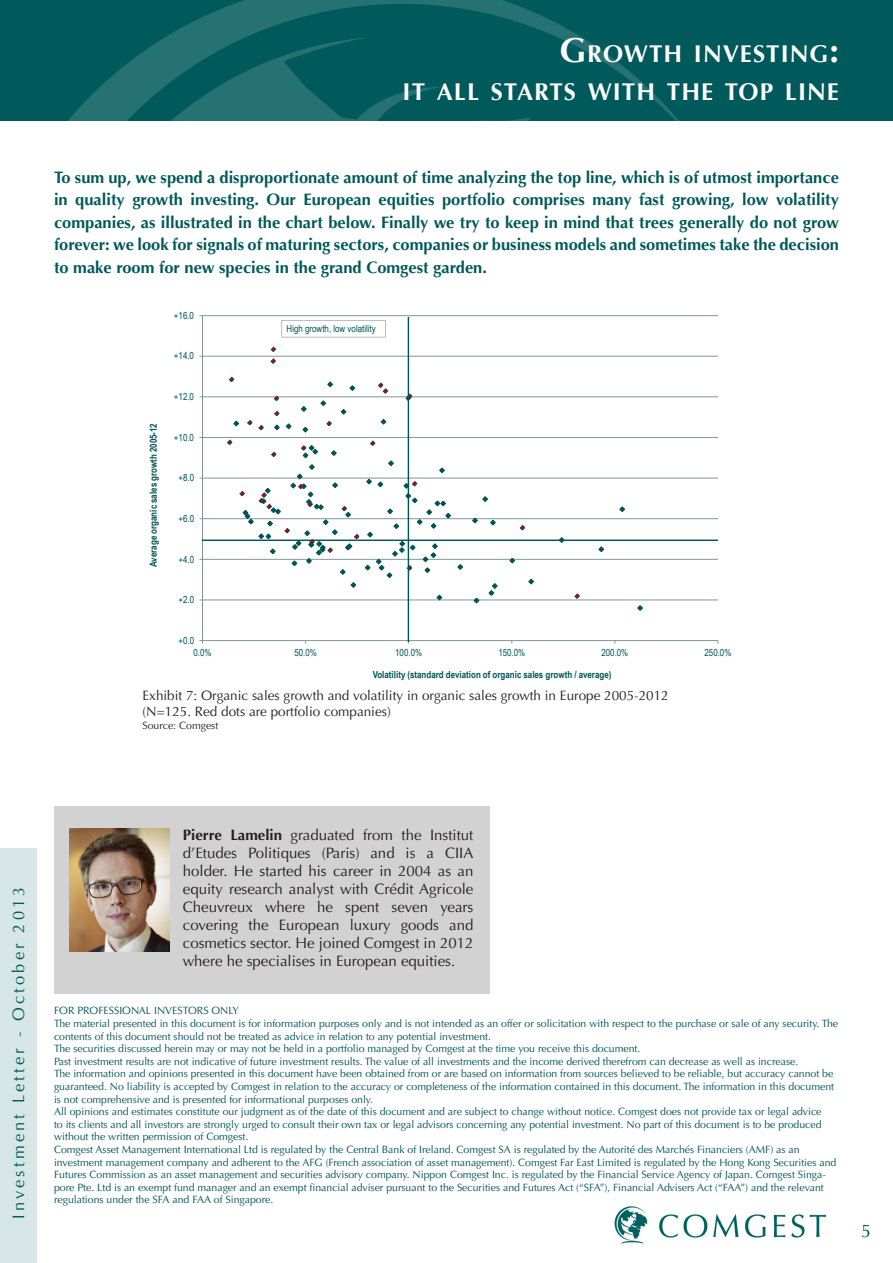
<style>
.page{position:relative;width:893px;height:1263px;background:#fff}
.page>*{position:absolute;margin:0;border:0;box-sizing:border-box;transform-origin:0 0}
.t1{font:700 24.15px "Optima LT";letter-spacing:.045em;color:#fff}
.t2{font:18px "Optima LT";color:#005057}
.t3{font:700 16.5px/22.5px "Optima LT";color:#00595a;text-align:justify}
.t4{font:16.5px "Optima LT";letter-spacing:.19em;color:#00595a}
.t5{font:15px/18px "Optima LT";color:#231f20;text-align:justify}
.t6{font:13.5px "Optima LT";color:#231f20}
.t7{font:10.5px/12.6px "Optima LT";color:#005057}
.t8{font:10.5px "Optima LT";color:#231f20}
.t9{font:9.75px "Arial Narrow";letter-spacing:-.005em;color:#005355}
.t10{font:700 9.75px "Arial Narrow";color:#005355}
.s1{font-size:34.5px}
.s2{font-weight:700}
</style>
<div class="page">
<div style="left:0;top:0;width:893px;height:121px;background:#00595a"></div>
<svg style="left:68px;top:0;width:611px;height:121px"></svg>
<div style="left:0;top:848px;width:37px;height:415px;background:#d7e6e7"></div>
<img style="left:614px;top:1206px;width:213px;height:38px">
<hr style="left:202px;top:600px;width:516px;height:1px;background:#859596">
<hr style="left:202px;top:559px;width:516px;height:1px;background:#859596">
<hr style="left:202px;top:518px;width:516px;height:1px;background:#859596">
<hr style="left:202px;top:478px;width:516px;height:1px;background:#859596">
<hr style="left:202px;top:437px;width:516px;height:1px;background:#859596">
<hr style="left:202px;top:397px;width:516px;height:1px;background:#859596">
<hr style="left:202px;top:356px;width:516px;height:1px;background:#859596">
<hr style="left:202px;top:315px;width:516px;height:1px;background:#859596">
<hr style="left:202px;top:316px;width:1px;height:324px;background:#859596">
<hr style="left:202px;top:640px;width:516px;height:1px;background:#859596">
<svg style="left:233px;top:420px;width:6px;height:7px"></svg>
<svg style="left:619px;top:506px;width:6px;height:6px"></svg>
<svg style="left:340px;top:409px;width:7px;height:6px"></svg>
<svg style="left:473px;top:597px;width:7px;height:7px"></svg>
<svg style="left:559px;top:537px;width:5px;height:6px"></svg>
<svg style="left:472px;top:517px;width:6px;height:7px"></svg>
<svg style="left:637px;top:605px;width:6px;height:6px"></svg>
<svg style="left:509px;top:557px;width:6px;height:7px"></svg>
<svg style="left:302px;top:426px;width:6px;height:7px"></svg>
<svg style="left:301px;top:406px;width:6px;height:6px"></svg>
<svg style="left:436px;top:594px;width:7px;height:7px"></svg>
<svg style="left:286px;top:423px;width:6px;height:6px"></svg>
<svg style="left:598px;top:546px;width:6px;height:6px"></svg>
<svg style="left:482px;top:496px;width:6px;height:6px"></svg>
<svg style="left:274px;top:424px;width:6px;height:6px"></svg>
<svg style="left:349px;top:385px;width:6px;height:6px"></svg>
<svg style="left:327px;top:381px;width:6px;height:6px"></svg>
<svg style="left:457px;top:564px;width:6px;height:6px"></svg>
<svg style="left:488px;top:583px;width:10px;height:13px"></svg>
<svg style="left:490px;top:519px;width:6px;height:7px"></svg>
<svg style="left:320px;top:400px;width:6px;height:6px"></svg>
<svg style="left:380px;top:419px;width:7px;height:6px"></svg>
<svg style="left:528px;top:578px;width:6px;height:7px"></svg>
<svg style="left:519px;top:525px;width:6px;height:6px"></svg>
<svg style="left:227px;top:439px;width:6px;height:6px"></svg>
<svg style="left:273px;top:395px;width:7px;height:6px"></svg>
<svg style="left:274px;top:410px;width:6px;height:6px"></svg>
<svg style="left:270px;top:346px;width:6px;height:6px"></svg>
<svg style="left:270px;top:358px;width:6px;height:6px"></svg>
<svg style="left:228px;top:376px;width:7px;height:6px"></svg>
<svg style="left:247px;top:420px;width:17px;height:11px"></svg>
<svg style="left:405px;top:393px;width:8px;height:8px"></svg>
<svg style="left:377px;top:382px;width:11px;height:12px"></svg>
<svg style="left:574px;top:593px;width:6px;height:6px"></svg>
<svg style="left:326px;top:420px;width:6px;height:7px"></svg>
<svg style="left:239px;top:440px;width:212px;height:148px"></svg>
<hr style="left:408px;top:317px;width:1px;height:325px;background:#005355">
<hr style="left:202px;top:539px;width:516px;height:2px;background:#005355">
<div style="left:281px;top:320px;width:105px;height:17px;background:#fff;border:1px solid #bcbcbc"></div>
<div style="left:54px;top:807px;width:436px;height:187px;background:#d2d2d2"></div>
<img style="left:69px;top:829px;width:101px;height:123px">
<p class="t1" style="left:559px;top:40px;width:281px"><span class="s1">G</span>ROWTH INVESTING<span class="s1">:</span></p>
<p class="t1" style="left:403px;top:77px;width:438px">IT ALL STARTS WITH THE TOP LINE</p>
<p class="t3" style="left:54px;top:166px;width:786px">To sum up, we spend a disproportionate amount of time analyzing the top line, which is of utmost importance in quality growth investing. Our European equities portfolio comprises many fast growing, low volatility companies, as illustrated in the chart below. Finally we try to keep in mind that trees generally do not grow forever: we look for signals of maturing sectors, companies or business models and sometimes take the decision to make room for new species in the grand Comgest garden.</p>
<p class="t10" style="left:146px;top:567px;width:146px;rotate:-90deg">Average organic sales growth 2005-12</p>
<p class="t9" style="left:174px;top:308px;width:22px">+16.0</p>
<p class="t9" style="left:174px;top:349px;width:22px">+14.0</p>
<p class="t9" style="left:174px;top:389px;width:22px">+12.0</p>
<p class="t9" style="left:174px;top:430px;width:22px">+10.0</p>
<p class="t9" style="left:178px;top:471px;width:17px">+8.0</p>
<p class="t9" style="left:178px;top:511px;width:17px">+6.0</p>
<p class="t9" style="left:178px;top:552px;width:17px">+4.0</p>
<p class="t9" style="left:178px;top:592px;width:17px">+2.0</p>
<p class="t9" style="left:178px;top:633px;width:17px">+0.0</p>
<p class="t9" style="left:287px;top:321px;width:91px">High growth, low volatility</p>
<p class="t9" style="left:193px;top:645px;width:20px">0.0%</p>
<p class="t9" style="left:294px;top:645px;width:24px">50.0%</p>
<p class="t9" style="left:395px;top:645px;width:28px">100.0%</p>
<p class="t9" style="left:498px;top:645px;width:28px">150.0%</p>
<p class="t9" style="left:601px;top:645px;width:28px">200.0%</p>
<p class="t9" style="left:704px;top:645px;width:28px">250.0%</p>
<p class="t10" style="left:373px;top:667px;width:240px">Volatility (standard deviation of organic sales growth / average)</p>
<p class="t6" style="left:143px;top:687px;width:528px">Exhibit 7: Organic sales growth and volatility in organic sales growth in Europe 2005-2012</p>
<p class="t6" style="left:143px;top:703px;width:250px">(N=125. Red dots are portfolio companies)</p>
<p class="t8" style="left:143px;top:719px;width:77px">Source: Comgest</p>
<p class="t4" style="left:9px;top:1219px;width:334px;rotate:-90deg">Investment Letter - October 2013</p>
<p class="t5" style="left:183px;top:826px;width:292px"><span class="s2">Pierre Lamelin</span> graduated from the Institut d’Etudes Politiques (Paris) and is a CIIA holder. He started his career in 2004 as an equity research analyst with Crédit Agricole Cheuvreux where he spent seven years covering the European luxury goods and cosmetics sector. He joined Comgest in 2012 where he specialises in European equities.</p>
<p class="t7" style="left:54px;top:1005px;width:186px">FOR PROFESSIONAL INVESTORS ONLY</p>
<p class="t7" style="left:54px;top:1017px;width:786px">The material presented in this document is for information purposes only and is not intended as an offer or solicitation with respect to the purchase or sale of any security. The contents of this document should not be treated as advice in relation to any potential investment.</p>
<p class="t7" style="left:54px;top:1042px;width:588px">The securities discussed herein may or may not be held in a portfolio managed by Comgest at the time you receive this document.</p>
<p class="t7" style="left:54px;top:1055px;width:746px">Past investment results are not indicative of future investment results. The value of all investments and the income derived therefrom can decrease as well as increase.</p>
<p class="t7" style="left:54px;top:1068px;width:782px;text-align:justify">The information and opinions presented in this document have been obtained from or are based on information from sources believed to be reliable, but accuracy cannot be guaranteed. No liability is accepted by Comgest in relation to the accuracy or completeness of the information contained in this document. The information in this document is not comprehensive and is presented for informational purposes only.</p>
<p class="t7" style="left:54px;top:1105px;width:769px;text-align:justify">All opinions and estimates constitute our judgment as of the date of this document and are subject to change without notice. Comgest does not provide tax or legal advice to its clients and all investors are strongly urged to consult their own tax or legal advisors concerning any potential investment. No part of this document is to be produced without the written permission of Comgest.</p>
<p class="t7" style="left:54px;top:1143px;width:784px">Comgest Asset Management International Ltd is regulated by the Central Bank of Ireland. Comgest SA is regulated by the Autorité des Marchés Financiers (AMF) as an investment management company and adherent to the AFG (French association of asset management). Comgest Far East Limited is regulated by the Hong Kong Securities and Futures Commission as an asset management and securities advisory company. Nippon Comgest Inc. is regulated by the Financial Service Agency of Japan. Comgest Singa&shy;pore Pte. Ltd is an exempt fund manager and an exempt financial adviser pursuant to the Securities and Futures Act (“SFA”), Financial Advisers Act (“FAA”) and the relevant regulations under the SFA and FAA of Singapore.</p>
<p class="t2" style="left:861px;top:1221px;width:12px">5</p>
</div>
